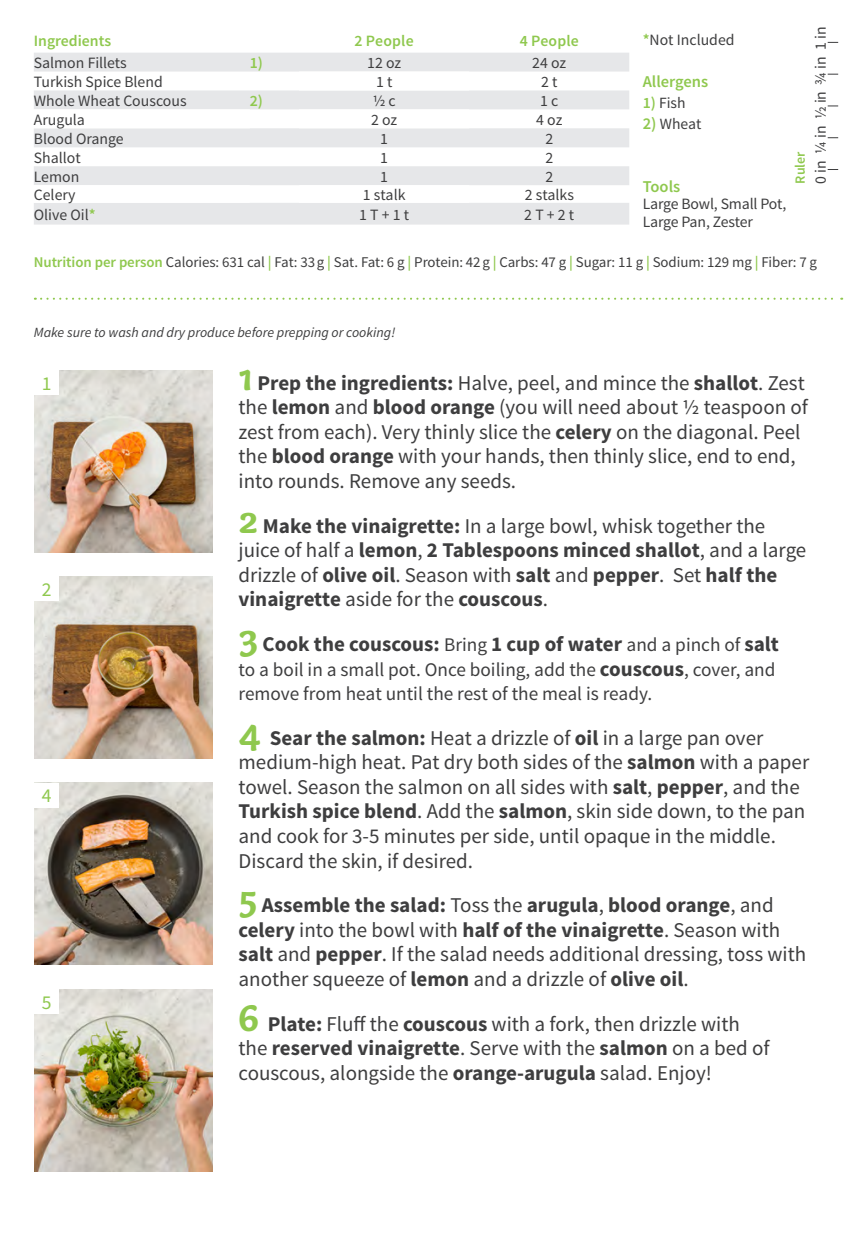
<style>
.page{position:relative;width:868px;height:1236px;background:#fff}
.page>*{position:absolute;margin:0;border:0;box-sizing:border-box;transform-origin:0 0}
.t1{font:21px/24.5px "Source Sans Pro";color:#3e3e3f}
.t2{font:700 21px/24.5px "Source Sans Pro";color:#3e3e3f}
.t3{font:19.6px "Source Sans Pro";color:#8fc84e}
.t4{font:19.25px/24.5px "Source Sans Pro";color:#3e3e3f}
.t5{font:600 16.45px "Source Sans Pro";color:#8fc84e}
.t6{font:15.75px/17.5px "Source Sans Pro";color:#3e3e3f}
.t7{font:600 15.75px "Source Sans Pro";color:#8fc84e}
.t8{font:15.58px "Source Sans Pro";color:#3e3e3f}
.t9{font:14.88px "Source Sans Pro";letter-spacing:-.005em;color:#3e3e3f}
.t10{font:italic 14px "Source Sans Pro";color:#3e3e3f}
.t11{font:600 14px "Source Sans Pro";color:#8fc84e}
.s1{font-weight:600;color:#8fc84e}
.s2{font-weight:600;font-size:15.75px;color:#8fc84e}
.s3{font-weight:600;font-size:16.45px;color:#8fc84e}
.s4{font-family:"Capucine Basic";font-weight:700;font-size:40.25px;color:#8fc84e}
.s5{font-weight:700}
.s6{font-family:"Capucine Basic";font-size:40.25px;color:#8fc84e}
.s7{font-weight:400}
.s8{font-weight:400;font-size:19.25px}
.s9{font-weight:700;font-size:21px}
</style>
<div class="page">
<img style="left:34px;top:989px;width:179px;height:181px">
<img style="left:34px;top:782px;width:179px;height:182px">
<img style="left:34px;top:370px;width:179px;height:182px">
<img style="left:34px;top:576px;width:179px;height:182px">
<svg style="left:34px;top:53px;width:595px;height:171px;fill:#e6e7e9"></svg>
<svg style="left:34px;top:72px;width:435px;height:131px"></svg>
<div style="left:34px;top:370px;width:25px;height:24px;background:#fff"></div>
<div style="left:34px;top:576px;width:25px;height:25px;background:#fff"></div>
<div style="left:34px;top:782px;width:25px;height:25px;background:#fff"></div>
<div style="left:34px;top:988px;width:25px;height:25px;background:#fff"></div>
<svg style="left:35px;top:297px;width:806px;height:3px"></svg>
<p class="t7" style="left:34px;top:30px;width:79px">Ingredients</p>
<p class="t7" style="left:354px;top:30px;width:60px">2 People</p>
<p class="t7" style="left:519px;top:30px;width:60px">4 People</p>
<p class="t6" style="left:34px;top:54px;width:94px">Salmon Fillets</p>
<p class="t7" style="left:250px;top:53px;width:15px">1)</p>
<p class="t6" style="left:367px;top:54px;width:35px">12 oz</p>
<p class="t6" style="left:532px;top:54px;width:35px">24 oz</p>
<p class="t6" style="left:34px;top:73px;width:130px">Turkish Spice Blend</p>
<p class="t6" style="left:376px;top:73px;width:18px">1 t</p>
<p class="t6" style="left:541px;top:73px;width:18px">2 t</p>
<p class="t6" style="left:34px;top:92px;width:154px">Whole Wheat Couscous</p>
<p class="t7" style="left:250px;top:91px;width:15px">2)</p>
<p class="t6" style="left:372px;top:92px;width:25px">1/2 c</p>
<p class="t6" style="left:540px;top:92px;width:20px">1 c</p>
<p class="t6" style="left:34px;top:111px;width:53px">Arugula</p>
<p class="t6" style="left:371px;top:111px;width:28px">2 oz</p>
<p class="t6" style="left:536px;top:111px;width:28px">4 oz</p>
<p class="t6" style="left:34px;top:130px;width:91px">Blood Orange</p>
<p class="t6" style="left:380px;top:130px;width:9px">1</p>
<p class="t6" style="left:545px;top:130px;width:9px">2</p>
<p class="t6" style="left:34px;top:149px;width:48px">Shallot</p>
<p class="t6" style="left:380px;top:149px;width:9px">1</p>
<p class="t6" style="left:545px;top:149px;width:9px">2</p>
<p class="t6" style="left:34px;top:168px;width:47px">Lemon</p>
<p class="t6" style="left:380px;top:168px;width:9px">1</p>
<p class="t6" style="left:545px;top:168px;width:9px">2</p>
<p class="t6" style="left:34px;top:186px;width:43px">Celery</p>
<p class="t6" style="left:363px;top:186px;width:44px">1 stalk</p>
<p class="t6" style="left:524px;top:186px;width:51px">2 stalks</p>
<p class="t6" style="left:34px;top:206px;width:63px">Olive Oil<span class="s1">*</span></p>
<p class="t6" style="left:359px;top:206px;width:51px">1 T + 1 t</p>
<p class="t6" style="left:524px;top:206px;width:51px">2 T + 2 t</p>
<p class="t6" style="left:642px;top:31px;width:93px"><span class="s1">*</span>Not Included</p>
<p class="t5" style="left:642px;top:71px;width:67px">Allergens</p>
<p class="t8" style="left:642px;top:93px;width:44px"><span class="s2">1)</span> Fish</p>
<p class="t8" style="left:642px;top:114px;width:60px"><span class="s3">2)</span> Wheat</p>
<p class="t5" style="left:642px;top:176px;width:39px">Tools</p>
<p class="t6" style="left:642px;top:196px;width:145px">Large Bowl, Small Pot,<br>Large Pan, Zester</p>
<p class="t11" style="left:791px;top:184px;width:34px;rotate:-90deg">Ruler</p>
<p class="t6" style="left:811px;top:184px;width:159px;rotate:-90deg">0 in ¼ in ½ in ¾ in 1 in</p>
<p class="t9" style="left:34px;top:253px;width:784px"><span class="s1">Nutrition per person</span> Calories: 631 cal <span class="s1">|</span> Fat: 33g <span class="s1">|</span> Sat. Fat: 6 g <span class="s1">|</span> Protein: 42g <span class="s1">|</span> Carbs: 47 g <span class="s1">|</span> Sugar: 11 g <span class="s1">|</span> Sodium: 129 mg <span class="s1">|</span> Fiber: 7 g</p>
<p class="t10" style="left:34px;top:324px;width:363px">Make sure to wash and dry produce before prepping or cooking!</p>
<p class="t3" style="left:42px;top:371px;width:11px">1</p>
<p class="t3" style="left:42px;top:577px;width:11px">2</p>
<p class="t3" style="left:42px;top:783px;width:11px">4</p>
<p class="t3" style="left:42px;top:989px;width:11px">5</p>
<p class="t1" style="left:238px;top:371px;width:570px"><span class="s4">1</span> <span class="s5">Prep the ingredients:</span> Halve, peel, and mince the <span class="s5">shallot</span>. Zest the <span class="s5">lemon</span> and <span class="s5">blood orange</span> (you will need about ½ teaspoon of zest from each). Very thinly slice the <span class="s5">celery</span> on the diagonal. Peel the <span class="s5">blood orange</span> with your hands, then thinly slice, end to end, into rounds. Remove any seeds.</p>
<p class="t2" style="left:238px;top:514px;width:569px"><span class="s6">2</span> Make the vinaigrette: <span class="s7">In a large bowl, whisk together the juice of half a</span> lemon<span class="s7">,</span> 2 Tablespoons minced shallot<span class="s7">, and a large drizzle of</span> olive oil<span class="s7">. Season with</span> salt <span class="s7">and</span> pepper<span class="s7">. Set</span> half the vinaigrette <span class="s7">aside for the</span> couscous<span class="s7">.</span></p>
<p class="t2" style="left:238px;top:632px;width:541px"><span class="s6">3</span> Cook the couscous: <span class="s8">Bring</span> 1 cup of water <span class="s8">and a pinch of</span> salt</p>
<p class="t4" style="left:238px;top:657px;width:538px">to a boil in a small pot. Once boiling, add the <span class="s9">couscous</span>, cover, and remove from heat until the rest of the meal is ready.</p>
<p class="t1" style="left:238px;top:726px;width:572px"><span class="s4">4</span> <span class="s5">Sear the salmon:</span> Heat a drizzle of <span class="s5">oil</span> in a large pan over medium-high heat. Pat dry both sides of the <span class="s5">salmon</span> with a paper towel. Season the salmon on all sides with <span class="s5">salt</span>, <span class="s5">pepper</span>, and the <span class="s5">Turkish spice blend</span>. Add the <span class="s5">salmon</span>, skin side down, to the pan and cook for 3-5 minutes per side, until opaque in the middle.<br>Discard the skin, if desired.</p>
<p class="t1" style="left:238px;top:893px;width:569px"><span class="s4">5</span> <span class="s5">Assemble the salad:</span> Toss the <span class="s5">arugula</span>, <span class="s5">blood orange</span>, and <span class="s5">celery</span> into the bowl with <span class="s5">half of the vinaigrette</span>. Season with <span class="s5">salt</span> and <span class="s5">pepper</span>. If the salad needs additional dressing, toss with another squeeze of <span class="s5">lemon</span> and a drizzle of <span class="s5">olive oil</span>.</p>
<p class="t1" style="left:238px;top:1011px;width:532px"><span class="s4">6</span> <span class="s5">Plate:</span> Fluff the <span class="s5">couscous</span> with a fork, then drizzle with the <span class="s5">reserved vinaigrette</span>. Serve with the <span class="s5">salmon</span> on a bed of couscous, alongside the <span class="s5">orange-arugula</span> salad. Enjoy!</p>
</div>
